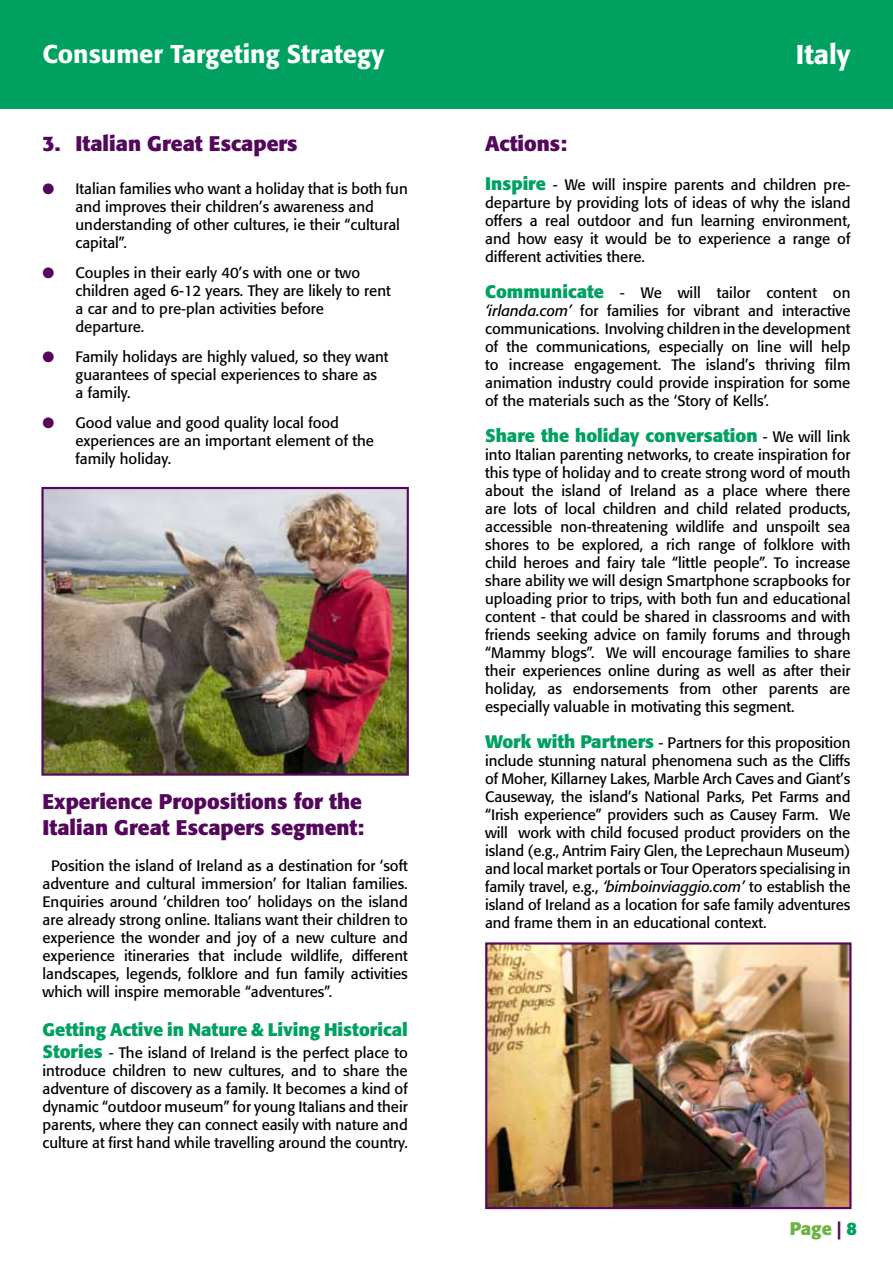
<style>
.page{position:relative;width:893px;height:1263px;background:#fff}
.page>*{position:absolute;margin:0;border:0;box-sizing:border-box;transform-origin:0 0}
.t1{font:500 27px "Formata";color:#fff}
.t2{font:500 25.5px "Formata";color:#fff}
.t3{font:700 21px/25.2px "Formata";color:#54075b}
.t4{font:700 18px "Formata";color:#00a160}
.t5{font:700 18px "Formata";color:#6cb33f}
.t6{font:15px/18px "Formata";color:#000;text-align:justify}
.s1{color:#54075b}
.s2{font-weight:700;font-size:18px;color:#00a160}
.s3{font-style:italic}
.s4{font-weight:400;font-size:15px;color:#000}
.s5{color:#00a160}
</style>
<div class="page">
<div style="left:0;top:0;width:893px;height:108px;background:#00a160"></div>
<img style="left:44px;top:490px;width:362px;height:283px">
<div style="left:41px;top:487px;width:368px;height:289px;border:2px solid #54075b"></div>
<img style="left:488px;top:945px;width:360px;height:261px">
<div style="left:485px;top:942px;width:366px;height:267px;border:2px solid #54075b"></div>
<h2 class="t2" style="left:43px;top:38px;width:343px">Consumer Targeting Strategy</h2>
<h3 class="t3" style="left:43px;top:130px;width:257px">3. Italian Great Escapers</h3>
<p class="t6" style="left:76px;top:179px;width:334px;text-align:left;text-indent:-33px"><span class="s1">●</span> Italian families who want a holiday that is both fun and improves their children’s awareness and understanding of other cultures, ie their “cultural capital”.</p>
<p class="t6" style="left:76px;top:263px;width:317px;text-align:left;text-indent:-33px"><span class="s1">●</span> Couples in their early 40’s with one or two children aged 6-12 years. They are likely to rent a car and to pre-plan activities before departure.</p>
<p class="t6" style="left:76px;top:347px;width:315px;text-align:left;text-indent:-33px"><span class="s1">●</span> Family holidays are highly valued, so they want guarantees of special experiences to share as<br>a family.</p>
<p class="t6" style="left:76px;top:413px;width:300px;text-align:left;text-indent:-33px"><span class="s1">●</span> Good value and good quality local food experiences are an important element of the family holiday.</p>
<h3 class="t3" style="left:43px;top:789px;width:323px">Experience Propositions for the<br>Italian Great Escapers segment:</h3>
<p class="t6" style="left:43px;top:856px;width:367px;text-indent:9px">Position the island of Ireland as a destination for ‘soft adventure and cultural immersion’ for Italian families.<br>Enquiries around ‘children too’ holidays on the island are already strong online. Italians want their children to experience the wonder and joy of a new culture and experience itineraries that include wildlife, different landscapes, legends, folklore and fun family activities which will inspire memorable “adventures”.</p>
<p class="t4" style="left:43px;top:1019px;width:367px">Getting Active in Nature &amp; Living Historical</p>
<p class="t6" style="left:43px;top:1043px;width:367px"><span class="s2">Stories</span> - The island of Ireland is the perfect place to introduce children to new cultures, and to share the adventure of discovery as a family. It becomes a kind of dynamic “outdoor museum” for young Italians and their parents, where they can connect easily with nature and culture at first hand while travelling around the country.</p>
<h1 class="t1" style="left:796px;top:38px;width:56px">Italy</h1>
<h3 class="t3" style="left:485px;top:130px;width:83px">Actions:</h3>
<p class="t6" style="left:485px;top:176px;width:367px"><span class="s2">Inspire</span> - We will inspire parents and children pre&shy;departure by providing lots of ideas of why the island offers a real outdoor and fun learning environment, and how easy it would be to experience a range of different activities there.</p>
<p class="t6" style="left:485px;top:284px;width:367px"><span class="s2">Communicate</span> - We will tailor content on <span class="s3">‘irlanda.com’</span> for families for vibrant and interactive communications. Involving children in the development of the communications, especially on line will help to increase engagement. The island’s thriving film animation industry could provide inspiration for some of the materials such as the ‘Story of Kells’.</p>
<p class="t4" style="left:485px;top:425px;width:367px">Share the holiday conversation <span class="s4">- We will link</span></p>
<p class="t6" style="left:485px;top:446px;width:367px">into Italian parenting networks, to create inspiration for this type of holiday and to create strong word of mouth about the island of Ireland as a place where there are lots of local children and child related products, accessible non-threatening wildlife and unspoilt sea shores to be explored, a rich range of folklore with child heroes and fairy tale “little people”. To increase share ability we will design Smartphone scrapbooks for uploading prior to trips, with both fun and educational content - that could be shared in classrooms and with friends seeking advice on family forums and through “Mammy blogs”. We will encourage families to share their experiences online during as well as after their holiday, as endorsements from other parents are especially valuable in motivating this segment.</p>
<p class="t6" style="left:485px;top:734px;width:367px"><span class="s2">Work with Partners</span> - Partners for this proposition include stunning natural phenomena such as the Cliffs of Moher, Killarney Lakes, Marble Arch Caves and Giant’s Causeway, the island’s National Parks, Pet Farms and “Irish experience” providers such as Causey Farm. We will work with child focused product providers on the island (e.g., Antrim Fairy Glen, the Leprechaun Museum) and local market portals or Tour Operators specialising in family travel, e.g., <span class="s3">‘bimboinviaggio.com’</span> to establish the island of Ireland as a location for safe family adventures and frame them in an educational context.</p>
<p class="t5" style="left:790px;top:1217px;width:69px">Page <span class="s1">|</span> <span class="s5">8</span></p>
</div>
